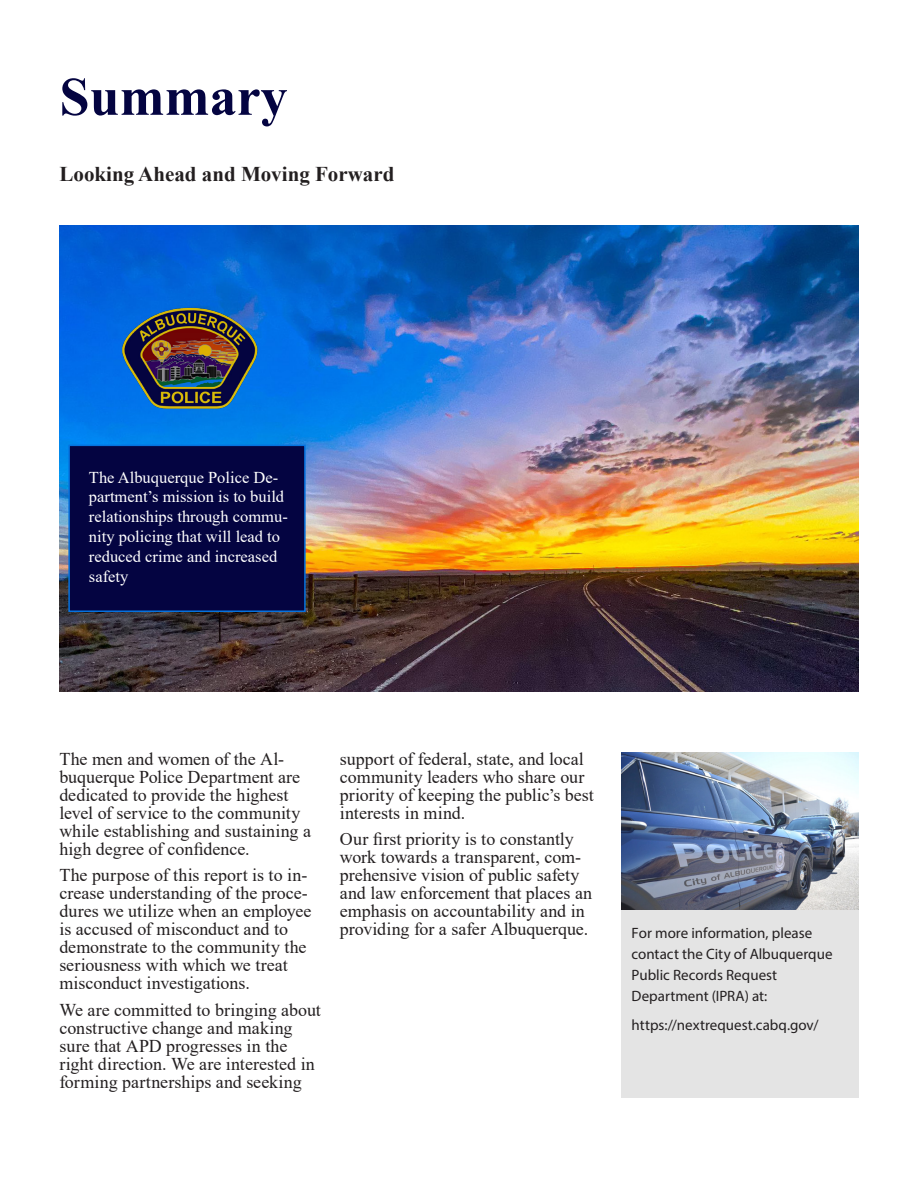
<style>
.page{position:relative;width:918px;height:1188px;background:#fff}
.page>*{position:absolute;margin:0;border:0;box-sizing:border-box;transform-origin:0 0}
._41_Header_black_Titillium_Web{font:700 54px "Times New Roman";color:#040441}
._12_Subheader_black_Titillium_Web{font:700 21px "Times New Roman";color:#231f20}
._8_Content_black_Source_Sans_Pro{font:18px/18px "Times New Roman";color:#231f20}
.t1{font:16.5px/19.8px "Times New Roman";color:#fff}
._8_Content_black_Source_Sans_Pro-2{font:15px/21px "Myriad Pro";color:#231f20}
</style>
<div class="page">
<img style="left:59px;top:226px;width:800px;height:466px">
<div style="left:621px;top:752px;width:238px;height:346px;background:#e4e4e4"></div>
<img style="left:621px;top:752px;width:238px;height:157px">
<div style="left:68px;top:445px;width:238px;height:167px;background:#040441;border:2px solid #0572de"></div>
<img style="left:104px;top:292px;width:166px;height:127px">
<p class="_41_Header_black_Titillium_Web" style="left:60px;top:58px;width:229px">Summary</p>
<p class="_12_Subheader_black_Titillium_Web" style="left:60px;top:159px;width:336px">Looking Ahead and Moving Forward</p>
<p class="t1" style="left:89px;top:467px;width:200px">The Albuquerque Police De&shy;partment’s mission is to build relationships through commu&shy;nity policing that will lead to reduced crime and increased safety</p>
<p class="_8_Content_black_Source_Sans_Pro" style="left:59px;top:749px;width:253px">The men and women of the Al&shy;buquerque Police Department are dedicated to provide the highest level of service to the community while establishing and sustaining a high degree of confidence.</p>
<p class="_8_Content_black_Source_Sans_Pro" style="left:59px;top:866px;width:254px">The purpose of this report is to in&shy;crease understanding of the proce&shy;dures we utilize when an employee is accused of misconduct and to demonstrate to the community the seriousness with which we treat misconduct investigations.</p>
<p class="_8_Content_black_Source_Sans_Pro" style="left:59px;top:1000px;width:263px">We are committed to bringing about constructive change and making sure that APD progresses in the right direction. We are interested in forming partnerships and seeking</p>
<p class="_8_Content_black_Source_Sans_Pro" style="left:340px;top:749px;width:255px">support of federal, state, and local community leaders who share our priority of keeping the public’s best interests in mind.</p>
<p class="_8_Content_black_Source_Sans_Pro" style="left:340px;top:830px;width:254px">Our first priority is to constantly work towards a transparent, com&shy;prehensive vision of public safety and law enforcement that places an emphasis on accountability and in providing for a safer Albuquerque.</p>
<p class="_8_Content_black_Source_Sans_Pro-2" style="left:632px;top:922px;width:202px">For more information, please contact the City of Albuquerque<br>Public Records Request<br>Department (IPRA) at:</p>
<p class="_8_Content_black_Source_Sans_Pro-2" style="left:632px;top:1015px;width:188px">https://nextrequest.cabq.gov/</p>
</div>
